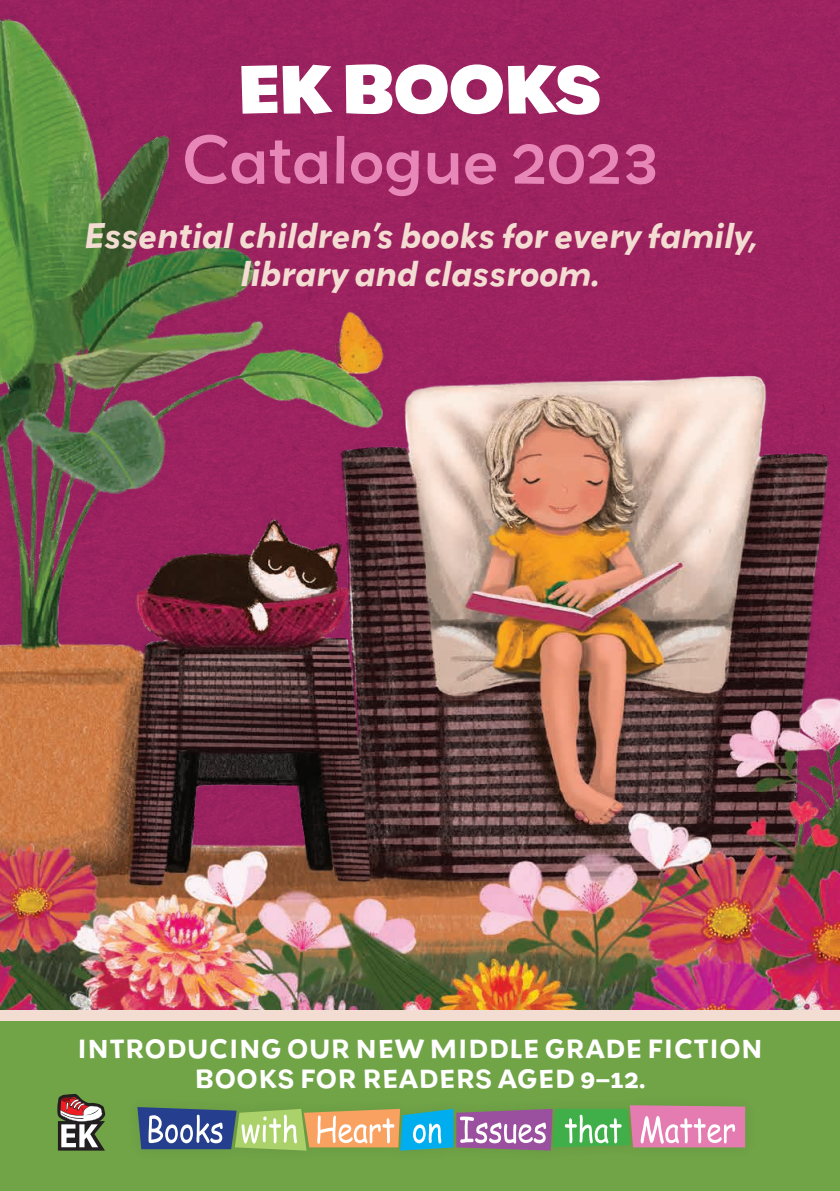
<style>
.page{position:relative;width:840px;height:1191px;background:#fff}
.page>*{position:absolute;margin:0;border:0;box-sizing:border-box;transform-origin:0 0}
.t1{font:700 expanded 61.8px "Grenadine MVB";letter-spacing:-.03em;color:#fff}
.t2{font:500 60px "Grenadine MVB";letter-spacing:-.02em;color:#e787b8}
.t3{font:italic 700 32px/38.4px "Grenadine MVB";color:#f3ddd2;text-align:center}
.t4{font:700 23.4px/29.8px "Grenadine MVB";color:#fff;text-align:center}
</style>
<div class="page">
<div style="left:0;top:1020px;width:839px;height:171px;background:#70a447"></div>
<svg style="left:57px;top:1094px;width:48px;height:56px"></svg>
<img style="left:0;top:0;width:839px;height:1010px">
<svg style="left:137px;top:1105px;width:607px;height:45px;background:#999b92"></svg>
<div style="left:0;top:1010px;width:839px;height:10px;background:#f3ddd2"></div>
<h1 class="t1" style="left:237px;top:46px;width:367px">EK BOOKS</h1>
<h2 class="t2" style="left:180px;top:117px;width:480px">Catalogue 2023</h2>
<h3 class="t3" style="left:83px;top:215px;width:675px">Essential children’s books for every family, library and classroom.</h3>
<p class="t4" style="left:77px;top:1033px;width:686px">INTRODUCING OUR NEW MIDDLE GRADE FICTION<br>BOOKS FOR READERS AGED 9–12.</p>
</div>
